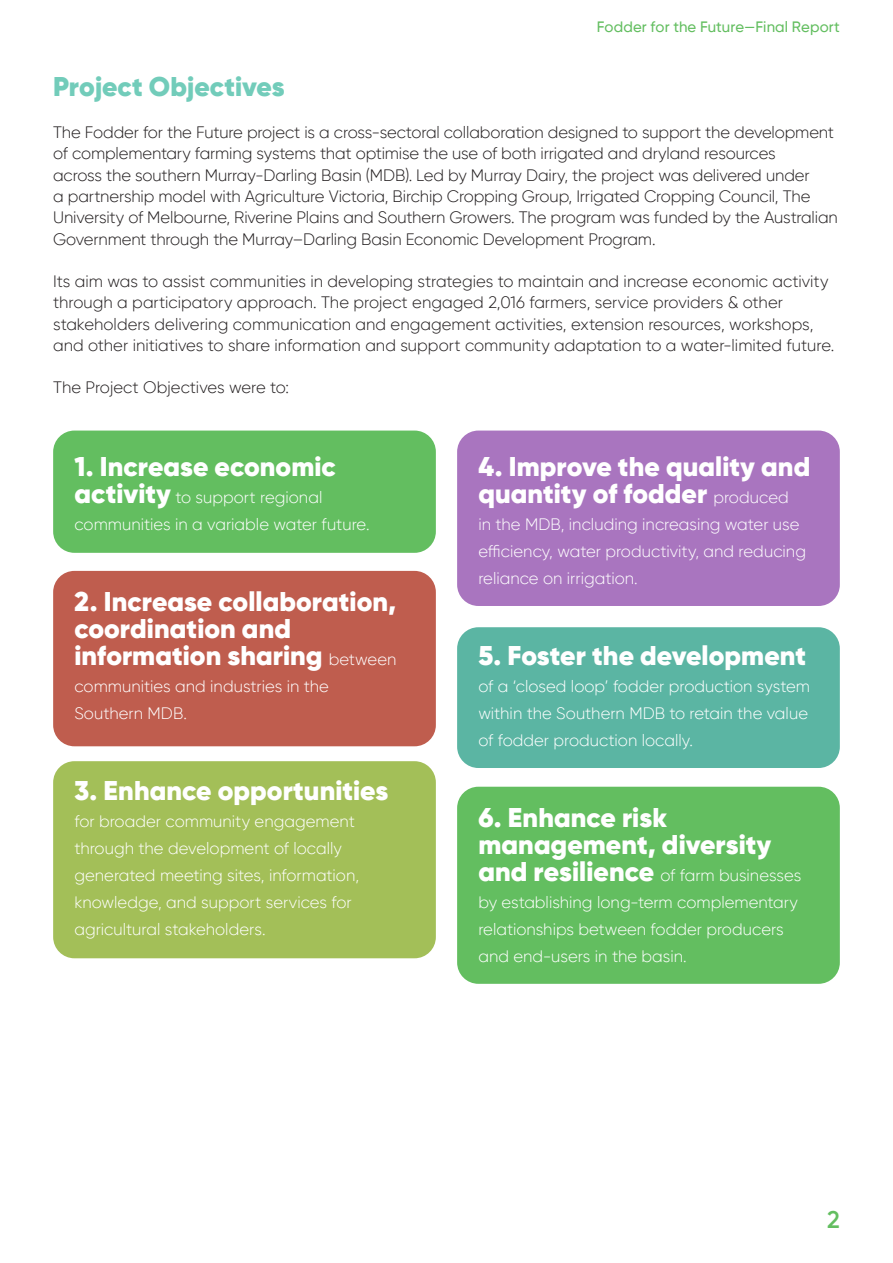
<style>
.page{position:relative;width:893px;height:1263px;background:#fff}
.page>*{position:absolute;margin:0;border:0;box-sizing:border-box;transform-origin:0 0}
.BUBBLES{font:900 27px/27px "Gilroy";letter-spacing:.005em;color:#fff}
.t1{font:900 27px "Gilroy";color:#72ccba}
.t2{font:600 24px "Gilroy";color:#63be60}
.t3{font:300 16.5px/21.3px "Gilroy";letter-spacing:-.005em;color:#231f20}
.BUBBLES-2{font:300 16.5px/27px "Gilroy";color:#fff}
.t4{font:500 15px "Gilroy";letter-spacing:.01em;color:#63be60}
.s1{font-weight:900;font-size:27px}
.s2{font-weight:300;font-size:16.5px}
</style>
<div class="page">
<div style="left:53px;top:431px;width:383px;height:122px;background:#63be60;border-radius:21px"></div>
<div style="left:53px;top:571px;width:383px;height:175px;background:#bf5d4e;border-radius:21px"></div>
<div style="left:53px;top:761px;width:383px;height:197px;background:#a3bf58;border-radius:21px"></div>
<div style="left:457px;top:431px;width:383px;height:175px;background:#a975bf;border-radius:21px"></div>
<div style="left:457px;top:787px;width:383px;height:197px;background:#63be60;border-radius:21px"></div>
<div style="left:457px;top:627px;width:383px;height:141px;background:#5bb5a3;border-radius:21px"></div>
<p class="t4" style="left:597px;top:18px;width:244px">Fodder for the Future—Final Report</p>
<p class="t1" style="left:53px;top:69px;width:233px">Project Objectives</p>
<p class="t3" style="left:53px;top:122px;width:786px">The Fodder for the Future project is a cross-sectoral collaboration designed to support the development of complementary farming systems that optimise the use of both irrigated and dryland resources<br>across the southern Murray-Darling Basin (MDB). Led by Murray Dairy, the project was delivered under<br>a partnership model with Agriculture Victoria, Birchip Cropping Group, Irrigated Cropping Council, The University of Melbourne, Riverine Plains and Southern Growers. The program was funded by the Australian Government through the Murray–Darling Basin Economic Development Program.</p>
<p class="t3" style="left:53px;top:270px;width:783px">Its aim was to assist communities in developing strategies to maintain and increase economic activity through a participatory approach. The project engaged 2,016 farmers, service providers &amp; other stakeholders delivering communication and engagement activities, extension resources, workshops, and other initiatives to share information and support community adaptation to a water-limited future.</p>
<p class="t3" style="left:53px;top:377px;width:237px">The Project Objectives were to:</p>
<p class="BUBBLES" style="left:74px;top:453px;width:263px">1. Increase economic</p>
<p class="BUBBLES-2" style="left:74px;top:483px;width:297px"><span class="s1">activity</span> to support regional communities in a variable water future.</p>
<p class="BUBBLES" style="left:74px;top:588px;width:323px">2. Increase collaboration, coordination and information sharing <span class="s2">between</span></p>
<p class="BUBBLES-2" style="left:74px;top:672px;width:256px">communities and industries in the<br>Southern MDB.</p>
<p class="BUBBLES" style="left:74px;top:777px;width:315px">3. Enhance opportunities</p>
<p class="BUBBLES-2" style="left:74px;top:807px;width:286px">for broader community engagement through the development of locally generated meeting sites, information, knowledge, and support services for agricultural stakeholders.</p>
<p class="BUBBLES" style="left:478px;top:453px;width:333px">4. Improve the quality and quantity of fodder <span class="s2">produced</span></p>
<p class="BUBBLES-2" style="left:478px;top:510px;width:329px">in the MDB, including increasing water use efficiency, water productivity, and reducing reliance on irrigation.</p>
<p class="BUBBLES" style="left:478px;top:642px;width:329px">5. Foster the development</p>
<p class="BUBBLES-2" style="left:478px;top:672px;width:333px;text-align:justify">of a ‘closed loop’ fodder production system within the Southern MDB to retain the value of fodder production locally.</p>
<p class="BUBBLES" style="left:478px;top:804px;width:294px">6. Enhance risk management, diversity</p>
<p class="BUBBLES-2" style="left:478px;top:861px;width:324px"><span class="s1">and resilience</span> of farm businesses by establishing long-term complementary relationships between fodder producers and end-users in the basin.</p>
<h2 class="t2" style="left:827px;top:1205px;width:14px">2</h2>
</div>
